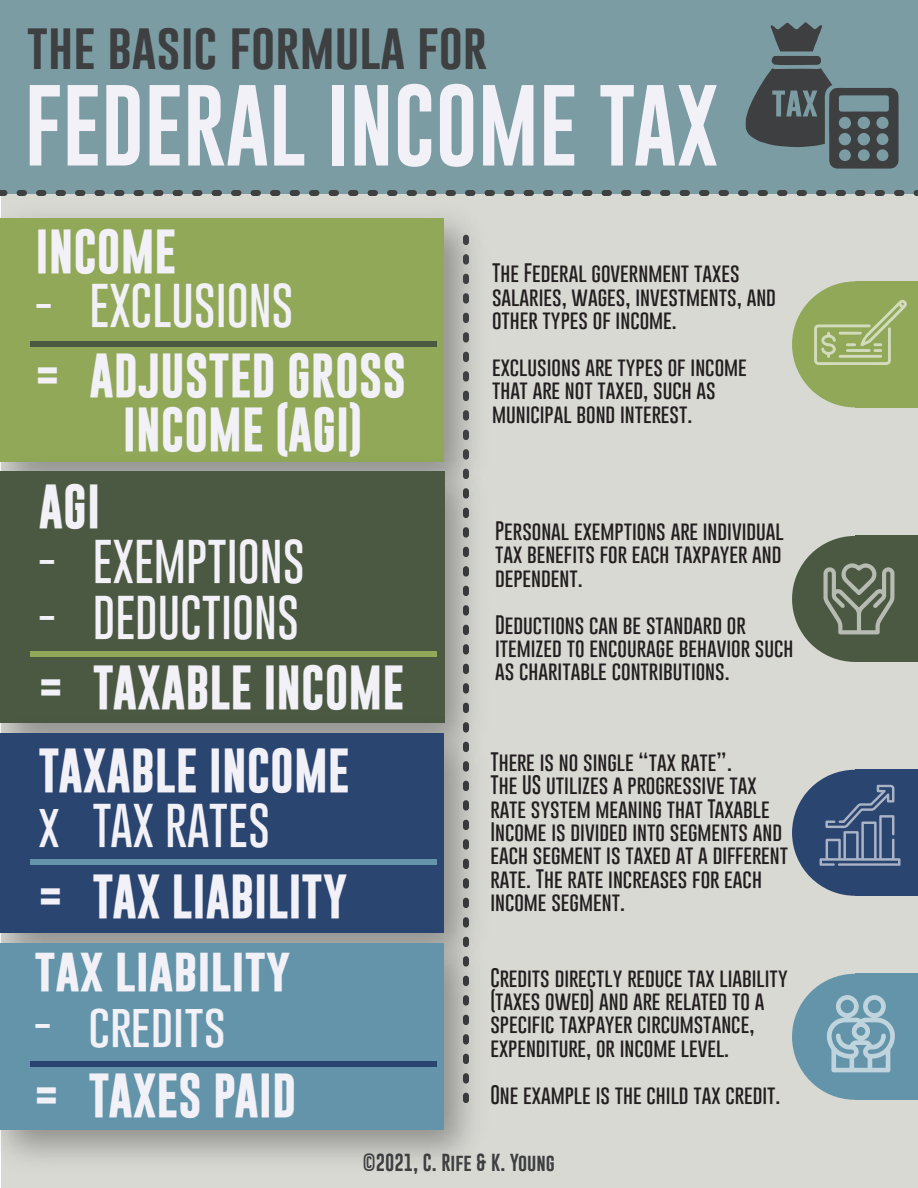
<style>
.page{position:relative;width:918px;height:1188px;background:#fff}
.page>*{position:absolute;margin:0;border:0;box-sizing:border-box;transform-origin:0 0}
.t1{font:84px "Gobold";color:#f2f1f7}
.t2{font:48px "Gobold";color:#3d3f40}
.t3{font:700 45px/54px "Gobold";color:#f2f1f7}
.t4{font:100 45px "Gobold";color:#f2f1f7}
.t5{font:100 19.5px/23.4px "Gobold";color:#231f20}
.t6{font:18px "Gobold";color:#3d3f40}
</style>
<div class="page">
<div style="left:1px;top:0;width:917px;height:1188px;background:#d9d9d4"></div>
<div style="left:856px;top:770px;width:62px;height:126px;background:#2b4571"></div>
<div style="left:792px;top:770px;width:126px;height:126px;background:#2b4571;border-radius:50%"></div>
<svg style="left:820px;top:785px;width:80px;height:81px"></svg>
<div style="left:0;top:0;width:918px;height:193px;background:#7c9ca3"></div>
<div style="left:792px;top:281px;width:126px;height:126px;background:#90a858;border-radius:50%"></div>
<div style="left:855px;top:281px;width:63px;height:126px;background:#90a858"></div>
<svg style="left:814px;top:300px;width:93px;height:65px"></svg>
<svg style="left:746px;top:22px;width:153px;height:147px"></svg>
<div style="left:792px;top:536px;width:126px;height:126px;background:#4c5942;border-radius:50%"></div>
<div style="left:855px;top:536px;width:63px;height:126px;background:#4c5942"></div>
<svg style="left:823px;top:563px;width:71px;height:71px"></svg>
<img style="left:36px;top:216px;width:438px;height:228px">
<div style="left:0;top:218px;width:444px;height:243px;background:#90a858"></div>
<div style="left:30px;top:342px;width:406px;height:5px;background:#4c5942"></div>
<svg style="left:0;top:190px;width:918px;height:6px"></svg>
<svg style="left:463px;top:238px;width:6px;height:206px"></svg>
<img style="left:0;top:444px;width:474px;height:262px">
<div style="left:0;top:471px;width:444px;height:252px;background:#4c5942"></div>
<div style="left:30px;top:651px;width:406px;height:6px;background:#90a858"></div>
<img style="left:0;top:706px;width:474px;height:210px">
<div style="left:0;top:733px;width:444px;height:199px;background:#2b4571"></div>
<div style="left:30px;top:860px;width:406px;height:5px;background:#6394aa"></div>
<img style="left:0;top:916px;width:473px;height:245px">
<div style="left:0;top:943px;width:444px;height:187px;background:#6394aa"></div>
<div style="left:30px;top:1062px;width:406px;height:5px;background:#2b4571"></div>
<div style="left:792px;top:974px;width:126px;height:126px;background:#6394aa;border-radius:50%"></div>
<div style="left:855px;top:974px;width:63px;height:126px;background:#6394aa"></div>
<svg style="left:827px;top:995px;width:68px;height:77px"></svg>
<h2 class="t2" style="left:27px;top:15px;width:462px">the basic formula for</h2>
<h1 class="t1" style="left:24px;top:72px;width:696px">FEDERAL INCOME TAX</h1>
<h3 class="t3" style="left:35px;top:224px;width:142px">INCOME</h3>
<h3 class="t4" style="left:35px;top:276px;width:260px">- EXCLUSIONS</h3>
<h3 class="t3" style="left:123px;top:349px;width:285px;text-indent:-87px">= ADJUSTED GROSS<br>INCOME (AGI)</h3>
<p class="t5" style="left:492px;top:261px;width:285px">The Federal government taxes salaries, wages, investments, and other types of income.</p>
<p class="t5" style="left:492px;top:355px;width:256px">exclusions are types of income that are not taxed, such as municipal bond interest.</p>
<h3 class="t3" style="left:39px;top:479px;width:63px">AGI</h3>
<h3 class="t4" style="left:39px;top:533px;width:267px">- EXEMPTIONS</h3>
<h3 class="t4" style="left:39px;top:588px;width:262px">- DEDUCTIONS</h3>
<h3 class="t3" style="left:38px;top:647px;width:367px;line-height:82.7px">= TAXABLE INCOME<br>TAXABLE INCOME</h3>
<h3 class="t4" style="left:38px;top:797px;width:233px">x TAX RATES</h3>
<h3 class="t3" style="left:34px;top:860px;width:315px;line-height:73.7px">= TAX LIABILITY tax liability</h3>
<h3 class="t4" style="left:34px;top:996px;width:193px">- credits</h3>
<h3 class="t3" style="left:34px;top:1069px;width:263px">= TAXES PAID</h3>
<p class="t6" style="left:363px;top:1151px;width:194px">©2021, C. Rife &amp; K. Young</p>
<p class="t5" style="left:495px;top:519px;width:290px">Personal exemptions are individual tax benefits for each taxpayer and dependent.</p>
<p class="t5" style="left:495px;top:613px;width:300px">Deductions can be standard or itemized to encourage behavior such as charitable contributions.</p>
<p class="t5" style="left:490px;top:750px;width:299px">There is no single “tax rate”.<br>The US utilizes a progressive tax rate system meaning that Taxable<br>Income is divided into segments and each segment is taxed at a different rate. The rate increases for each income segment.</p>
<p class="t5" style="left:490px;top:965px;width:299px">Credits directly reduce tax liability (taxes owed) and are related to a specific taxpayer circumstance, expenditure, or income level.</p>
<p class="t5" style="left:490px;top:1082px;width:292px">One example is the child tax credit.</p>
</div>
